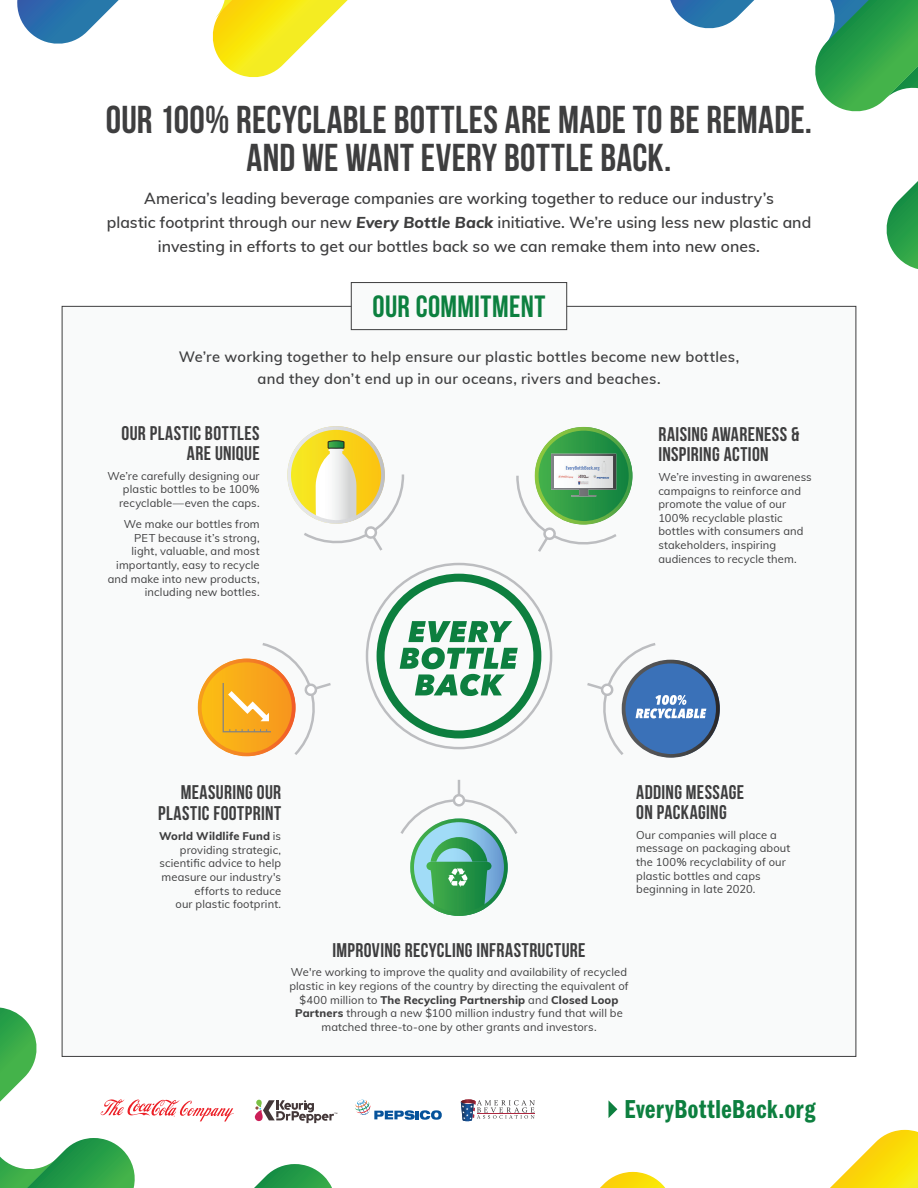
<style>
.page{position:relative;width:918px;height:1188px;background:#fff}
.page>*{position:absolute;margin:0;border:0;box-sizing:border-box;transform-origin:0 0}
.t1{font:700 38.85px/38.2px "Bebas Neue";letter-spacing:.01em;color:#3e3e3f;text-align:center}
.t2{font:700 37.8px "Bebas Neue";letter-spacing:.005em;color:#414042}
.t3{font:700 30.75px "Bebas Neue";letter-spacing:.01em;color:#0c803f}
.t4{font:26.85px "ITC Franklin Gothic Std Dm Cp";letter-spacing:.025em;color:#0d7f3f}
.t5{font:700 19.8px/19.8px "Bebas Neue";letter-spacing:.02em;color:#3e3e3f;text-align:right}
.t6{font:600 15.75px/24px "Muli";letter-spacing:.005em;color:#3e3e3f;text-align:center}
.t7{font:600 14.7px/22px "Muli";letter-spacing:.02em;color:#3e3e3f;text-align:center}
.t8{font:11.1px/13.6px "Muli";letter-spacing:.01em;color:#3e3e3f;text-align:right}
.s1{font-weight:800;font-style:italic}
.s2{font-weight:800}
</style>
<div class="page">
<div style="left:62px;top:306px;width:794px;height:750px;background:#f9fafa"></div>
<svg style="left:17px;top:0;width:102px;height:44px"></svg>
<svg style="left:212px;top:0;width:136px;height:77px"></svg>
<svg style="left:670px;top:0;width:84px;height:29px"></svg>
<svg style="left:254px;top:1164px;width:78px;height:24px"></svg>
<svg style="left:600px;top:1172px;width:65px;height:16px"></svg>
<svg style="left:815px;top:0;width:103px;height:112px"></svg>
<svg style="left:886px;top:181px;width:32px;height:88px"></svg>
<svg style="left:830px;top:1130px;width:88px;height:58px"></svg>
<div style="left:351px;top:282px;width:216px;height:48px;background:#f9fafa;border:1px solid #3e3e3f"></div>
<svg style="left:609px;top:1101px;width:8px;height:17px"></svg>
<svg style="left:461px;top:1099px;width:74px;height:23px"></svg>
<hr style="left:477px;top:1114px;width:58px;height:1px;background:#ac283f">
<svg style="left:355px;top:1100px;width:87px;height:20px"></svg>
<svg style="left:254px;top:1100px;width:83px;height:23px"></svg>
<svg style="left:0;top:1008px;width:234px;height:180px"></svg>
<svg style="left:400px;top:799px;width:118px;height:117px"></svg>
<hr style="left:458px;top:780px;width:2px;height:20px;background:#bcbdc0">
<div style="left:454px;top:795px;width:10px;height:10px;background:#fff;border-radius:50%"></div>
<div style="left:453px;top:794px;width:12px;height:13px;border:2px solid #bcbdc0;border-radius:50%"></div>
<svg style="left:587px;top:643px;width:133px;height:115px"></svg>
<svg style="left:198px;top:643px;width:133px;height:114px"></svg>
<svg style="left:287px;top:426px;width:118px;height:125px"></svg>
<svg style="left:516px;top:427px;width:117px;height:125px"></svg>
<svg style="left:377px;top:574px;width:164px;height:164px"></svg>
<h1 class="t1" style="left:106px;top:100px;width:708px">OUR 100% RECYCLABLE BOTTLES ARE MADE TO BE REMADE.<br>AND WE WANT EVERY BOTTLE BACK.</h1>
<p class="t6" style="left:107px;top:186px;width:706px">America’s leading beverage companies are working together to reduce our industry’s<br>plastic footprint through our new <span class="s1">Every Bottle Back</span> initiative. We’re using less new plastic and investing in efforts to get our bottles back so we can remake them into new ones.</p>
<h3 class="t3" style="left:373px;top:289px;width:174px">OUR COMMITMENT</h3>
<h3 class="t7" style="left:179px;top:345px;width:562px">We’re working together to help ensure our plastic bottles become new bottles, and they don’t end up in our oceans, rivers and beaches.</h3>
<h3 class="t5" style="left:122px;top:423px;width:140px">OUR PLASTIC BOTTLES<br>ARE UNIQUE</h3>
<p class="t8" style="left:108px;top:468px;width:154px">We’re carefully designing our plastic bottles to be 100% recyclable—even the caps.</p>
<p class="t8" style="left:108px;top:517px;width:153px">We make our bottles from<br>PET because it’s strong, light, valuable, and most importantly, easy to recycle and make into new products, including new bottles.</p>
<h3 class="t5" style="left:158px;top:782px;width:125px;line-height:21px">MEASURING OUR<br>PLASTIC FOOTPRINT</h3>
<p class="t8" style="left:159px;top:829px;width:124px"><span class="s2">World Wildlife Fund</span> is providing strategic, scientific advice to help measure our industry's efforts to reduce<br>our plastic footprint.</p>
<h3 class="t5" style="left:658px;top:424px;width:143px;text-align:left">RAISING AWARENESS &amp;<br>INSPIRING ACTION</h3>
<p class="t8" style="left:658px;top:470px;width:155px;text-align:left">We’re investing in awareness campaigns to reinforce and promote the value of our<br>100% recyclable plastic bottles with consumers and stakeholders, inspiring audiences to recycle them.</p>
<h3 class="t5" style="left:636px;top:782px;width:110px;text-align:left">ADDING MESSAGE<br>ON PACKAGING</h3>
<p class="t8" style="left:636px;top:828px;width:156px;text-align:left">Our companies will place a message on packaging about the 100% recyclability of our plastic bottles and caps beginning in late 2020.</p>
<h2 class="t2" style="left:266px;top:917px;width:255px">RECYCLABLE BOTTLES</h2>
<h3 class="t5" style="left:332px;top:940px;width:255px">IMPROVING RECYCLING INFRASTRUCTURE</h3>
<p class="t8" style="left:289px;top:965px;width:341px;text-align:center">We're working to improve the quality and availability of recycled plastic in key regions of the country by directing the equivalent of $400 million to <span class="s2">The Recycling Partnership</span> and <span class="s2">Closed Loop Partners</span> through a new $100 million industry fund that will be matched three-to-one by other grants and investors.</p>
<h3 class="t4" style="left:625px;top:1095px;width:192px">EveryBottleBack.org</h3>
</div>
